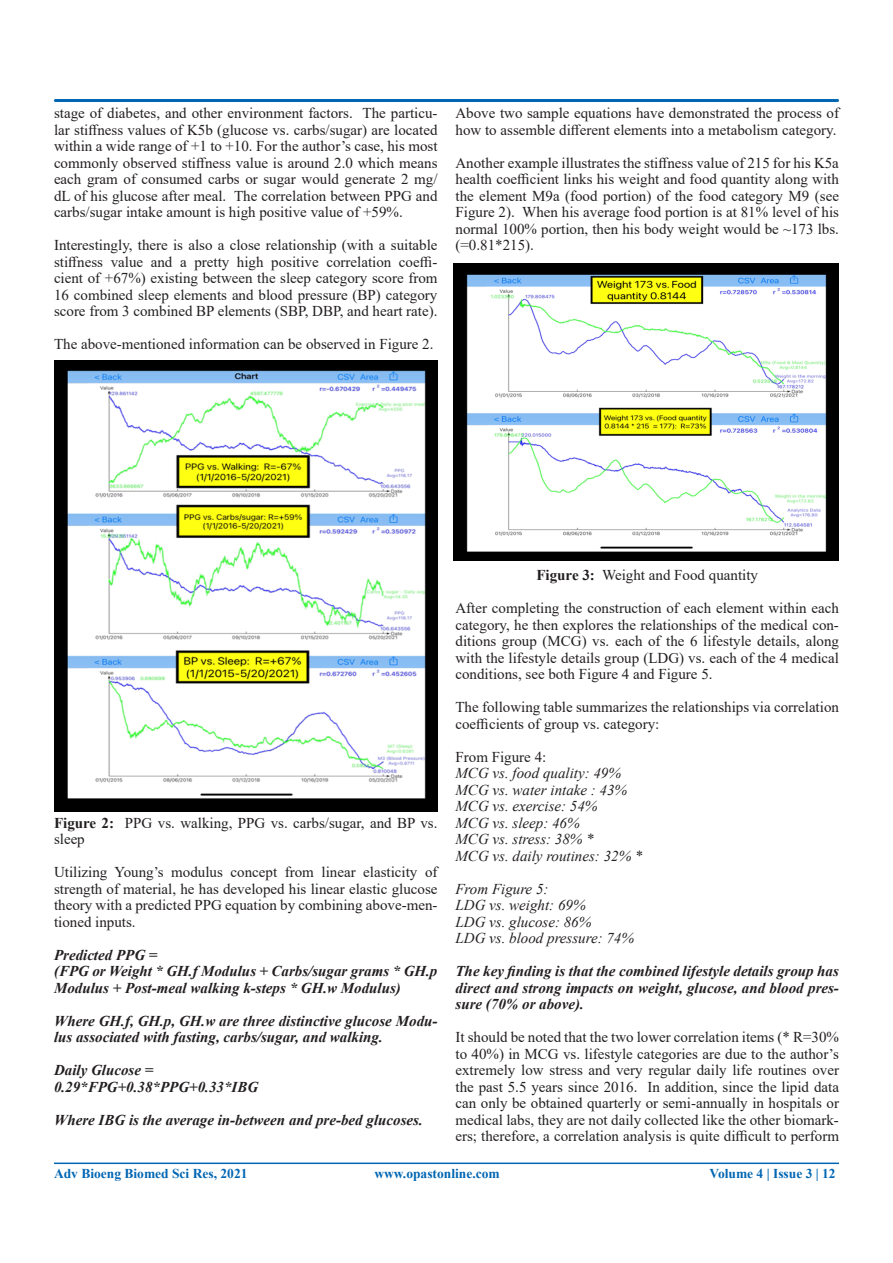
<style>
.page{position:relative;width:893px;height:1263px;background:#fff}
.page>*{position:absolute;margin:0;border:0;box-sizing:border-box;transform-origin:0 0}
.t1{font:15px/16.5px "Times New Roman";color:#231f20;text-align:justify}
.t2{font:italic 700 15px/16.5px "Times New Roman";color:#231f20}
.t3{font:italic 15px "Times New Roman";color:#231f20}
.t4{font:700 13.5px "Times New Roman";color:#0166b3}
.s1{font-weight:700}
</style>
<div class="page">
<div style="left:54px;top:99px;width:785px;height:3px;border:2px solid #0166b3"></div>
<hr style="left:54px;top:1162px;width:785px;height:2px;background:#0166b3">
<img style="left:54px;top:360px;width:383px;height:451px">
<img style="left:454px;top:264px;width:385px;height:296px">
<p class="t1" style="left:54px;top:104px;width:385px">stage of diabetes, and other environment factors. The particu&shy;lar stiffness values of K5b (glucose vs. carbs/sugar) are located within a wide range of +1 to +10. For the author’s case, his most commonly observed stiffness value is around 2.0 which means each gram of consumed carbs or sugar would generate 2 mg/ dL of his glucose after meal. The correlation between PPG and carbs/sugar intake amount is high positive value of +59%.</p>
<p class="t1" style="left:54px;top:236px;width:385px">Interestingly, there is also a close relationship (with a suitable stiffness value and a pretty high positive correlation coeffi&shy;cient of +67%) existing between the sleep category score from 16 combined sleep elements and blood pressure (BP) category score from 3 combined BP elements (SBP, DBP, and heart rate).</p>
<p class="t1" style="left:54px;top:335px;width:381px">The above-mentioned information can be observed in Figure 2.</p>
<p class="t1" style="left:455px;top:104px;width:385px">Above two sample equations have demonstrated the process of how to assemble different elements into a metabolism category.</p>
<p class="t1" style="left:455px;top:154px;width:385px">Another example illustrates the stiffness value of 215 for his K5a health coefficient links his weight and food quantity along with the element M9a (food portion) of the food category M9 (see Figure 2). When his average food portion is at 81% level of his normal 100% portion, then his body weight would be ~173 lbs. (=0.81*215).</p>
<p class="t1" style="left:54px;top:814px;width:385px"><span class="s1">Figure 2:</span> PPG vs. walking, PPG vs. carbs/sugar, and BP vs. sleep</p>
<p class="t1" style="left:54px;top:863px;width:385px">Utilizing Young’s modulus concept from linear elasticity of strength of material, he has developed his linear elastic glucose theory with a predicted PPG equation by combining above-men&shy;tioned inputs.</p>
<p class="t2" style="left:54px;top:946px;width:105px">Predicted PPG =</p>
<p class="t2" style="left:54px;top:962px;width:385px">(FPG or Weight * GH.f Modulus + Carbs/sugar grams * GH.p<br>Modulus + Post-meal walking k-steps * GH.w Modulus)</p>
<p class="t2" style="left:54px;top:1012px;width:385px">Where GH.f, GH.p, GH.w are three distinctive glucose Modu&shy;lus associated with fasting, carbs/sugar, and walking.</p>
<p class="t2" style="left:54px;top:1061px;width:101px">Daily Glucose =</p>
<p class="t2" style="left:54px;top:1078px;width:206px">0.29*FPG+0.38*PPG+0.33*IBG</p>
<p class="t2" style="left:54px;top:1111px;width:370px">Where IBG is the average in-between and pre-bed glucoses.</p>
<p class="t1" style="left:536px;top:566px;width:223px"><span class="s1">Figure 3:</span> Weight and Food quantity</p>
<p class="t1" style="left:455px;top:599px;width:385px">After completing the construction of each element within each category, he then explores the relationships of the medical con&shy;ditions group (MCG) vs. each of the 6 lifestyle details, along with the lifestyle details group (LDG) vs. each of the 4 medical conditions, see both Figure 4 and Figure 5.</p>
<p class="t1" style="left:455px;top:698px;width:385px">The following table summarizes the relationships via correlation coefficients of group vs. category:</p>
<p class="t1" style="left:455px;top:748px;width:92px">From Figure 4:</p>
<p class="t3" style="left:455px;top:763px;width:167px">MCG vs. food quality: 49%</p>
<p class="t3" style="left:455px;top:779px;width:173px">MCG vs. water intake : 43%</p>
<p class="t3" style="left:455px;top:796px;width:143px">MCG vs. exercise: 54%</p>
<p class="t3" style="left:455px;top:812px;width:126px">MCG vs. sleep: 46%</p>
<p class="t3" style="left:455px;top:829px;width:140px">MCG vs. stress: 38% *</p>
<p class="t3" style="left:455px;top:845px;width:188px">MCG vs. daily routines: 32% *</p>
<p class="t3" style="left:455px;top:878px;width:95px">From Figure 5:</p>
<p class="t3" style="left:455px;top:895px;width:131px">LDG vs. weight: 69%</p>
<p class="t3" style="left:455px;top:911px;width:137px">LDG vs. glucose: 86%</p>
<p class="t3" style="left:455px;top:928px;width:180px">LDG vs. blood pressure: 74%</p>
<p class="t2" style="left:455px;top:962px;width:385px;text-align:justify">The key finding is that the combined lifestyle details group has direct and strong impacts on weight, glucose, and blood pres&shy;sure (70% or above).</p>
<p class="t1" style="left:455px;top:1028px;width:385px">It should be noted that the two lower correlation items (* R=30% to 40%) in MCG vs. lifestyle categories are due to the author’s extremely low stress and very regular daily life routines over the past 5.5 years since 2016. In addition, since the lipid data can only be obtained quarterly or semi-annually in hospitals or medical labs, they are not daily collected like the other biomark&shy;ers; therefore, a correlation analysis is quite difficult to perform</p>
<p class="t4" style="left:54px;top:1164px;width:195px">Adv Bioeng Biomed Sci Res, 2021</p>
<p class="t4" style="left:374px;top:1164px;width:127px">www.opastonline.com</p>
<p class="t4" style="left:709px;top:1164px;width:128px">Volume 4 | Issue 3 | 12</p>
</div>
